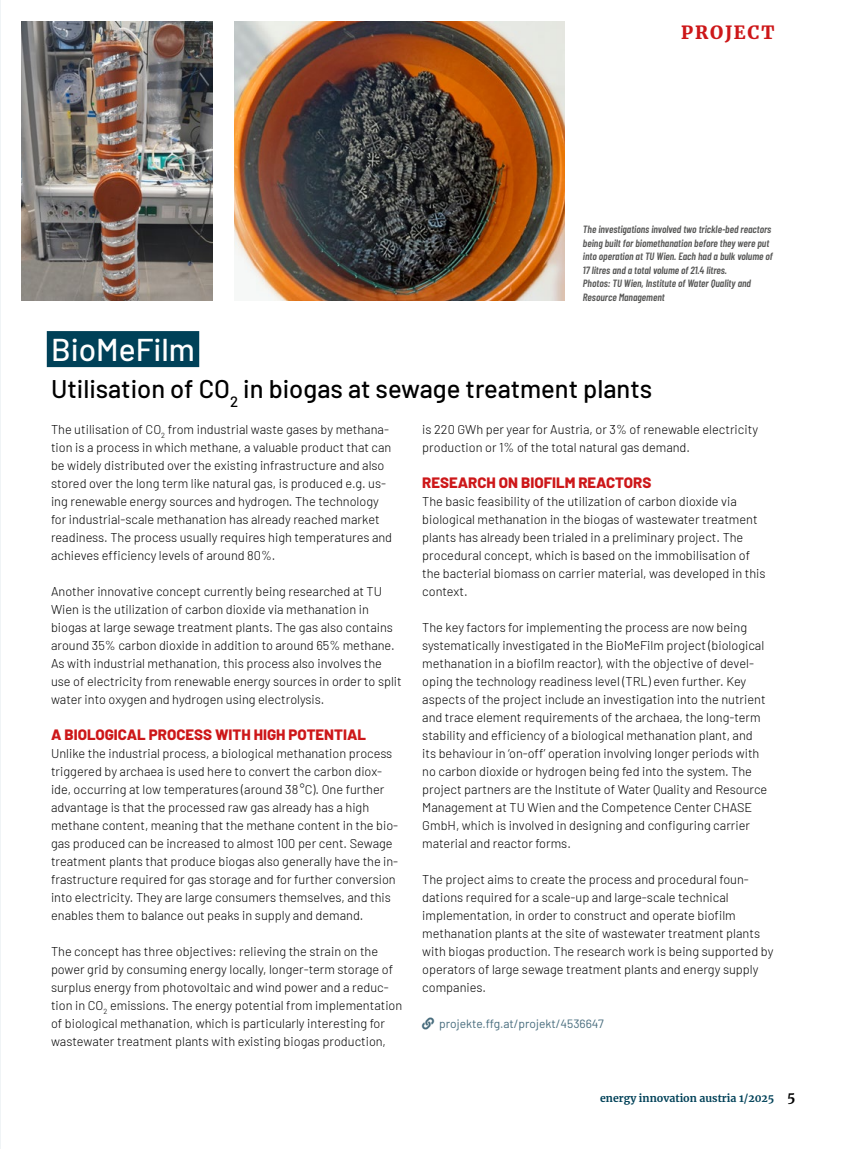
<style>
.page{position:relative;width:851px;height:1149px;background:#fff}
.page>*{position:absolute;margin:0;border:0;box-sizing:border-box;transform-origin:0 0}
.Head_Balken_blau{font:500 31.5px "Barlow";color:#fff}
.H2_Headline_schwarz{font:500 25.5px "Barlow";color:#000}
.Kapitel_rechts{font:900 18px "Merriweather";letter-spacing:.1em;color:#cd1719}
.Zwischentitel_ROT{font:800 15px "Barlow";color:#cd1719}
.Fliesstext_schwarz{font:300 12.75px/18px "Barlow";color:#000}
.URL_Textende{font:12px "Barlow";color:#466b7c}
.Bildtext_links{font:italic 600 10.5px/13.5px "Barlow Condensed";color:#575756}
.t1{font:700 10.5px "Merriweather";color:#004158}
.s1{font-size:13.5px;color:#000}
</style>
<div class="page">
<div style="left:47px;top:331px;width:152px;height:36px;background:#004158"></div>
<img style="left:21px;top:21px;width:192px;height:279px">
<img style="left:234px;top:21px;width:330px;height:279px">
<p class="Kapitel_rechts" style="left:681px;top:20px;width:95px">PROJECT</p>
<p class="Bildtext_links" style="left:583px;top:222px;width:191px">The investigations involved two trickle-bed reactors being built for biomethanation before they were put into operation at TU Wien. Each had a bulk volume of 17 litres and a total volume of 21.4 litres.</p>
<p class="Bildtext_links" style="left:583px;top:276px;width:170px">Photos: TU Wien, Institute of Water Quality and<br>Resource Management</p>
<p class="Head_Balken_blau" style="left:51px;top:326px;width:145px">BioMeFilm</p>
<p class="H2_Headline_schwarz" style="left:51px;top:370px;width:602px">Utilisation of CO<sub>2</sub> in biogas at sewage treatment plants</p>
<p class="Fliesstext_schwarz" style="left:51px;top:419px;width:342px">The utilisation of CO<sub>2</sub> from industrial waste gases by methana&shy;tion is a process in which methane, a valuable product that can be widely distributed over the existing infrastructure and also stored over the long term like natural gas, is produced e.g. us&shy;ing renewable energy sources and hydrogen. The technology for industrial-scale methanation has already reached market readiness. The process usually requires high temperatures and achieves efficiency levels of around 80%.</p>
<p class="Fliesstext_schwarz" style="left:51px;top:581px;width:352px">Another innovative concept currently being researched at TU Wien is the utilization of carbon dioxide via methanation in biogas at large sewage treatment plants. The gas also contains around 35% carbon dioxide in addition to around 65% methane.<br>As with industrial methanation, this process also involves the use of electricity from renewable energy sources in order to split water into oxygen and hydrogen using electrolysis.</p>
<p class="Zwischentitel_ROT" style="left:51px;top:723px;width:316px">A BIOLOGICAL PROCESS WITH HIGH POTENTIAL</p>
<p class="Fliesstext_schwarz" style="left:51px;top:743px;width:349px">Unlike the industrial process, a biological methanation process triggered by archaea is used here to convert the carbon diox&shy;ide, occurring at low temperatures (around 38°C). One further advantage is that the processed raw gas already has a high methane content, meaning that the methane content in the bio&shy;gas produced can be increased to almost 100 per cent. Sewage treatment plants that produce biogas also generally have the in&shy;frastructure required for gas storage and for further conversion into electricity. They are large consumers themselves, and this enables them to balance out peaks in supply and demand.</p>
<p class="Fliesstext_schwarz" style="left:51px;top:941px;width:353px">The concept has three objectives: relieving the strain on the power grid by consuming energy locally, longer-term storage of surplus energy from photovoltaic and wind power and a reduc&shy;tion in CO<sub>2</sub> emissions. The energy potential from implementation of biological methanation, which is particularly interesting for wastewater treatment plants with existing biogas production,</p>
<p class="Fliesstext_schwarz" style="left:422px;top:419px;width:337px">is 220 GWh per year for Austria, or 3% of renewable electricity production or 1% of the total natural gas demand.</p>
<p class="Zwischentitel_ROT" style="left:422px;top:471px;width:230px">RESEARCH ON BIOFILM REACTORS</p>
<p class="Fliesstext_schwarz" style="left:422px;top:491px;width:344px">The basic feasibility of the utilization of carbon dioxide via biological methanation in the biogas of wastewater treatment plants has already been trialed in a preliminary project. The procedural concept, which is based on the immobilisation of the bacterial biomass on carrier material, was developed in this context.</p>
<p class="Fliesstext_schwarz" style="left:422px;top:617px;width:346px">The key factors for implementing the process are now being systematically investigated in the BioMeFilm project (biological methanation in a biofilm reactor), with the objective of devel&shy;oping the technology readiness level (TRL) even further. Key aspects of the project include an investigation into the nutrient and trace element requirements of the archaea, the long-term stability and efficiency of a biological methanation plant, and its behaviour in ‘on-off’ operation involving longer periods with no carbon dioxide or hydrogen being fed into the system. The project partners are the Institute of Water Quality and Resource Management at TU Wien and the Competence Center CHASE GmbH, which is involved in designing and configuring carrier material and reactor forms.</p>
<p class="Fliesstext_schwarz" style="left:422px;top:869px;width:352px">The project aims to create the process and procedural foun&shy;dations required for a scale-up and large-scale technical implementation, in order to construct and operate biofilm methanation plants at the site of wastewater treatment plants with biogas production. The research work is being supported by operators of large sewage treatment plants and energy supply companies.</p>
<p class="URL_Textende" style="left:439px;top:1014px;width:166px">projekte.ffg.at/projekt/4536647</p>
<p class="t1" style="left:600px;top:1090px;width:197px">energy innovation austria 1/2025 <span class="s1">5</span></p>
</div>
